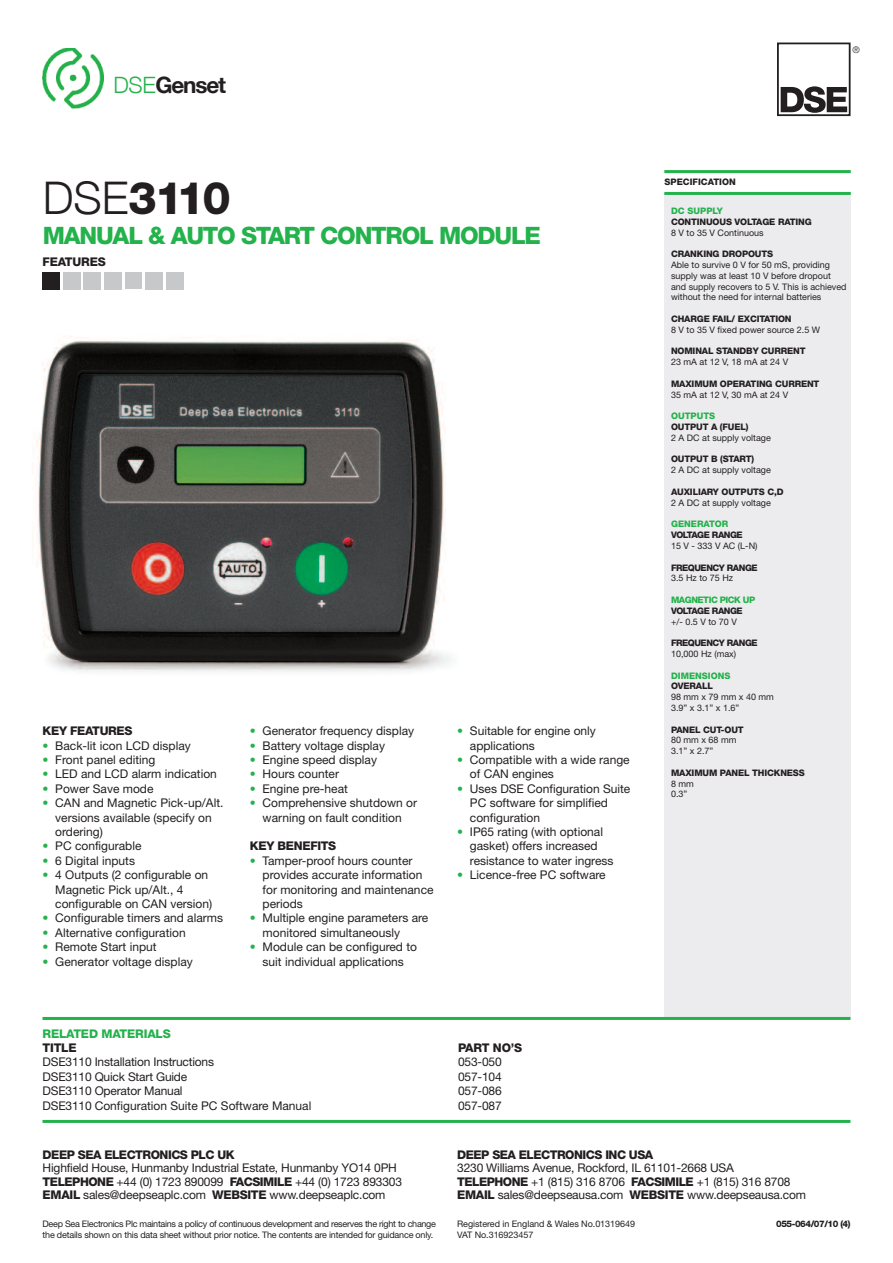
<style>
.page{position:relative;width:893px;height:1263px;background:#fff}
.page>*{position:absolute;margin:0;border:0;box-sizing:border-box;transform-origin:0 0}
.t1{font:800 45px "Helvetica Neue";color:#231f20}
.t2{font:800 24px "Helvetica Neue";letter-spacing:-.05em;color:#23b24b}
.t3{font:700 22.5px "Helvetica Neue";letter-spacing:-.05em;color:#231f20}
.t4{font:12px/14.4px "Helvetica Neue";color:#231f20}
.t5{font:800 12px "Helvetica Neue";letter-spacing:-.04em;color:#231f20}
.t6{font:800 12px "Helvetica Neue";letter-spacing:-.015em;color:#23b24b}
.t7{font:800 12px "Helvetica Neue";letter-spacing:-.015em;color:#231f20}
.t8{font:300 9.15px "Helvetica Neue";color:#231f20}
.t9{font:9px/10.8px "Helvetica Neue";color:#231f20}
.t10{font:800 9px "Helvetica Neue";letter-spacing:-.015em;color:#231f20}
.t11{font:9px/10.8px "Helvetica Neue";letter-spacing:-.03em;color:#231f20}
.t12{font:800 9px "Helvetica Neue";letter-spacing:-.05em;color:#231f20}
.t13{font:800 9px "Helvetica Neue";color:#23b24b}
.t14{font:9px/10.8px "Helvetica Neue";letter-spacing:.28em;color:#231f20}
.t15{font:800 9px "Helvetica Neue";letter-spacing:-.05em;color:#23b24b}
.s1{font-weight:300;color:#23b24b}
.s2{font-weight:300}
.s3{color:#23b24b}
.s4{font-weight:800}
</style>
<div class="page">
<img style="left:32px;top:336px;width:419px;height:336px">
<div style="left:665px;top:193px;width:186px;height:826px;background:#ececee"></div>
<hr style="left:664px;top:170px;width:187px;height:3px;background:#23b24b">
<hr style="left:664px;top:192px;width:187px;height:3px;background:#23b24b">
<hr style="left:43px;top:1120px;width:807px;height:3px;background:#23b24b">
<hr style="left:43px;top:1017px;width:807px;height:3px;background:#23b24b">
<img style="left:43px;top:48px;width:60px;height:61px">
<div style="left:777px;top:43px;width:73px;height:73px;border:2px solid #231f20"></div>
<svg style="left:781px;top:86px;width:66px;height:27px"></svg>
<div style="left:43px;top:272px;width:17px;height:17px;background:#231f20"></div>
<div style="left:63px;top:272px;width:17px;height:17px;background:#c7c8ca"></div>
<div style="left:84px;top:272px;width:17px;height:17px;background:#c7c8ca"></div>
<div style="left:105px;top:272px;width:17px;height:17px;background:#c7c8ca"></div>
<div style="left:125px;top:272px;width:17px;height:17px;background:#c7c8ca"></div>
<div style="left:146px;top:272px;width:17px;height:17px;background:#c7c8ca"></div>
<div style="left:167px;top:272px;width:17px;height:17px;background:#c7c8ca"></div>
<h3 class="t3" style="left:114px;top:71px;width:114px"><span class="s1">DSE</span>Genset</h3>
<h1 class="t1" style="left:43px;top:181px;width:190px"><span class="s2">DSE</span>3110</h1>
<h2 class="t2" style="left:43px;top:226px;width:500px">MANUAL &amp; AUTO START CONTROL MODULE</h2>
<p class="t7" style="left:43px;top:258px;width:65px">FEATURES</p>
<p class="t5" style="left:43px;top:727px;width:92px">KEY FEATURES</p>
<p class="t4" style="left:43px;top:739px;width:150px"><span class="s3">•</span> Back-lit icon LCD display</p>
<p class="t4" style="left:43px;top:754px;width:115px"><span class="s3">•</span> Front panel editing</p>
<p class="t4" style="left:43px;top:768px;width:176px"><span class="s3">•</span> LED and LCD alarm indication</p>
<p class="t4" style="left:43px;top:782px;width:112px"><span class="s3">•</span> Power Save mode</p>
<p class="t4" style="left:55px;top:797px;width:170px;text-indent:-13px"><span class="s3">•</span> CAN and Magnetic Pick-up/Alt. versions available (specify on ordering)</p>
<p class="t4" style="left:43px;top:840px;width:100px"><span class="s3">•</span> PC configurable</p>
<p class="t4" style="left:43px;top:854px;width:94px"><span class="s3">•</span> 6 Digital inputs</p>
<p class="t4" style="left:55px;top:869px;width:158px;text-indent:-13px"><span class="s3">•</span> 4 Outputs (2 configurable on<br>Magnetic Pick up/Alt., 4 configurable on CAN version)</p>
<p class="t4" style="left:43px;top:912px;width:182px"><span class="s3">•</span> Configurable timers and alarms</p>
<p class="t4" style="left:43px;top:926px;width:145px"><span class="s3">•</span> Alternative configuration</p>
<p class="t4" style="left:43px;top:941px;width:116px"><span class="s3">•</span> Remote Start input</p>
<p class="t4" style="left:43px;top:955px;width:152px"><span class="s3">•</span> Generator voltage display</p>
<p class="t4" style="left:250px;top:725px;width:166px"><span class="s3">•</span> Generator frequency display</p>
<p class="t4" style="left:250px;top:739px;width:137px"><span class="s3">•</span> Battery voltage display</p>
<p class="t4" style="left:250px;top:754px;width:129px"><span class="s3">•</span> Engine speed display</p>
<p class="t4" style="left:250px;top:768px;width:91px"><span class="s3">•</span> Hours counter</p>
<p class="t4" style="left:250px;top:782px;width:100px"><span class="s3">•</span> Engine pre-heat</p>
<p class="t4" style="left:250px;top:797px;width:169px;text-align:center"><span class="s3">•</span> Comprehensive shutdown or warning on fault condition</p>
<p class="t5" style="left:250px;top:842px;width:88px">KEY BENEFITS</p>
<p class="t4" style="left:263px;top:854px;width:172px;text-indent:-13px"><span class="s3">•</span> Tamper-proof hours counter provides accurate information for monitoring and maintenance periods</p>
<p class="t4" style="left:263px;top:912px;width:167px;text-indent:-13px"><span class="s3">•</span> Multiple engine parameters are monitored simultaneously</p>
<p class="t4" style="left:250px;top:941px;width:169px;text-align:center"><span class="s3">•</span> Module can be configured to suit individual applications</p>
<p class="t4" style="left:470px;top:725px;width:128px;text-indent:-13px"><span class="s3">•</span> Suitable for engine only applications</p>
<p class="t4" style="left:470px;top:754px;width:161px;text-indent:-13px"><span class="s3">•</span> Compatible with a wide range of CAN engines</p>
<p class="t4" style="left:470px;top:782px;width:162px;text-indent:-13px"><span class="s3">•</span> Uses DSE Configuration Suite<br>PC software for simplified configuration</p>
<p class="t4" style="left:470px;top:826px;width:145px;text-indent:-13px"><span class="s3">•</span> IP65 rating (with optional gasket) offers increased resistance to water ingress</p>
<p class="t4" style="left:457px;top:869px;width:150px"><span class="s3">•</span> Licence-free PC software</p>
<p class="t6" style="left:43px;top:1029px;width:130px">RELATED MATERIALS</p>
<p class="t5" style="left:43px;top:1043px;width:36px">TITLE</p>
<p class="t5" style="left:458px;top:1043px;width:66px">PART NO’S</p>
<p class="t4" style="left:43px;top:1056px;width:173px">DSE3110 Installation Instructions</p>
<p class="t4" style="left:458px;top:1056px;width:45px">053-050</p>
<p class="t4" style="left:43px;top:1070px;width:146px">DSE3110 Quick Start Guide</p>
<p class="t4" style="left:458px;top:1070px;width:45px">057-104</p>
<p class="t4" style="left:43px;top:1085px;width:142px">DSE3110 Operator Manual</p>
<p class="t4" style="left:458px;top:1085px;width:45px">057-086</p>
<p class="t4" style="left:43px;top:1099px;width:270px">DSE3110 Configuration Suite PC Software Manual</p>
<p class="t4" style="left:458px;top:1099px;width:45px">057-087</p>
<p class="t8" style="left:852px;top:44px;width:9px">®</p>
<p class="t10" style="left:665px;top:179px;width:73px">SPECIFICATION</p>
<p class="t13" style="left:671px;top:208px;width:53px">DC SUPPLY</p>
<p class="t10" style="left:671px;top:218px;width:142px">CONTINUOUS VOLTAGE RATING</p>
<p class="t9" style="left:671px;top:228px;width:94px">8 V to 35 V Continuous</p>
<p class="t10" style="left:671px;top:251px;width:104px">CRANKING DROPOUTS</p>
<p class="t9" style="left:671px;top:260px;width:177px">Able to survive 0 V for 50 mS, providing supply was at least 10 V before dropout and supply recovers to 5 V. This is achieved without the need for internal batteries</p>
<p class="t10" style="left:671px;top:316px;width:122px">CHARGE FAIL/ EXCITATION</p>
<p class="t9" style="left:671px;top:325px;width:151px">8 V to 35 V fixed power source 2.5 W</p>
<p class="t10" style="left:671px;top:348px;width:136px">NOMINAL STANDBY CURRENT</p>
<p class="t9" style="left:671px;top:358px;width:119px">23 mA at 12 V, 18 mA at 24 V</p>
<p class="t10" style="left:671px;top:380px;width:150px">MAXIMUM OPERATING CURRENT</p>
<p class="t9" style="left:671px;top:390px;width:119px">35 mA at 12 V, 30 mA at 24 V</p>
<p class="t13" style="left:671px;top:413px;width:46px">OUTPUTS</p>
<p class="t10" style="left:671px;top:424px;width:79px">OUTPUT A (FUEL)</p>
<p class="t9" style="left:671px;top:433px;width:101px">2 A DC at supply voltage</p>
<p class="t10" style="left:671px;top:456px;width:85px">OUTPUT B (START)</p>
<p class="t9" style="left:671px;top:466px;width:101px">2 A DC at supply voltage</p>
<p class="t10" style="left:671px;top:488px;width:114px">AUXILIARY OUTPUTS C,D</p>
<p class="t9" style="left:671px;top:498px;width:101px">2 A DC at supply voltage</p>
<p class="t13" style="left:671px;top:521px;width:59px">GENERATOR</p>
<p class="t12" style="left:671px;top:532px;width:73px">VOLTAGE RANGE</p>
<p class="t9" style="left:671px;top:541px;width:88px">15 V - 333 V AC (L-N)</p>
<p class="t12" style="left:671px;top:564px;width:88px">FREQUENCY RANGE</p>
<p class="t9" style="left:671px;top:574px;width:64px">3.5 Hz to 75 Hz</p>
<p class="t15" style="left:671px;top:596px;width:86px">MAGNETIC PICK UP</p>
<p class="t12" style="left:671px;top:607px;width:73px">VOLTAGE RANGE</p>
<p class="t9" style="left:671px;top:617px;width:67px">+/- 0.5 V to 70 V</p>
<p class="t12" style="left:671px;top:640px;width:88px">FREQUENCY RANGE</p>
<p class="t9" style="left:671px;top:649px;width:67px">10,000 Hz (max)</p>
<p class="t13" style="left:671px;top:672px;width:61px">DIMENSIONS</p>
<p class="t10" style="left:671px;top:683px;width:44px">OVERALL</p>
<p class="t14" style="left:671px;top:692px;width:104px">98mmx79mmx40mm<br>3.9” x 3.1” x 1.6”</p>
<p class="t10" style="left:671px;top:726px;width:74px">PANEL CUT-OUT</p>
<p class="t9" style="left:671px;top:736px;width:67px">80 mm x 68 mm<br>3.1” x 2.7”</p>
<p class="t10" style="left:671px;top:769px;width:135px">MAXIMUM PANEL THICKNESS</p>
<p class="t9" style="left:671px;top:779px;width:24px">8 mm<br>0.3”</p>
<p class="t5" style="left:43px;top:1150px;width:193px">DEEP SEA ELECTRONICS PLC UK</p>
<p class="t4" style="left:43px;top:1162px;width:361px;line-height:13.5px">Highfield House, Hunmanby Industrial Estate, Hunmanby YO14 0PH<br><span class="s4">TELEPHONE</span> +44 (0) 1723 890099 <span class="s4">FACSIMILE</span> +44 (0) 1723 893303<br><span class="s4">EMAIL</span> sales@deepseaplc.com <span class="s4">WEBSITE</span> www.deepseaplc.com</p>
<p class="t11" style="left:43px;top:1219px;width:395px">Deep Sea Electronics Plc maintains a policy of continuous development and reserves the right to change the details shown on this data sheet without prior notice. The contents are intended for guidance only.</p>
<p class="t5" style="left:457px;top:1150px;width:198px">DEEP SEA ELECTRONICS INC USA</p>
<p class="t4" style="left:457px;top:1162px;width:350px;line-height:13.5px">3230 Williams Avenue, Rockford, IL 61101-2668 USA<br><span class="s4">TELEPHONE</span> +1 (815) 316 8706 <span class="s4">FACSIMILE</span> +1 (815) 316 8708<br><span class="s4">EMAIL</span> sales@deepseausa.com <span class="s4">WEBSITE</span> www.deepseausa.com</p>
<p class="t12" style="left:776px;top:1220px;width:76px">055-064/07/10 (4)</p>
<p class="t9" style="left:457px;top:1219px;width:179px">Registered in England &amp; Wales No.01319649<br>VAT No.316923457</p>
</div>
